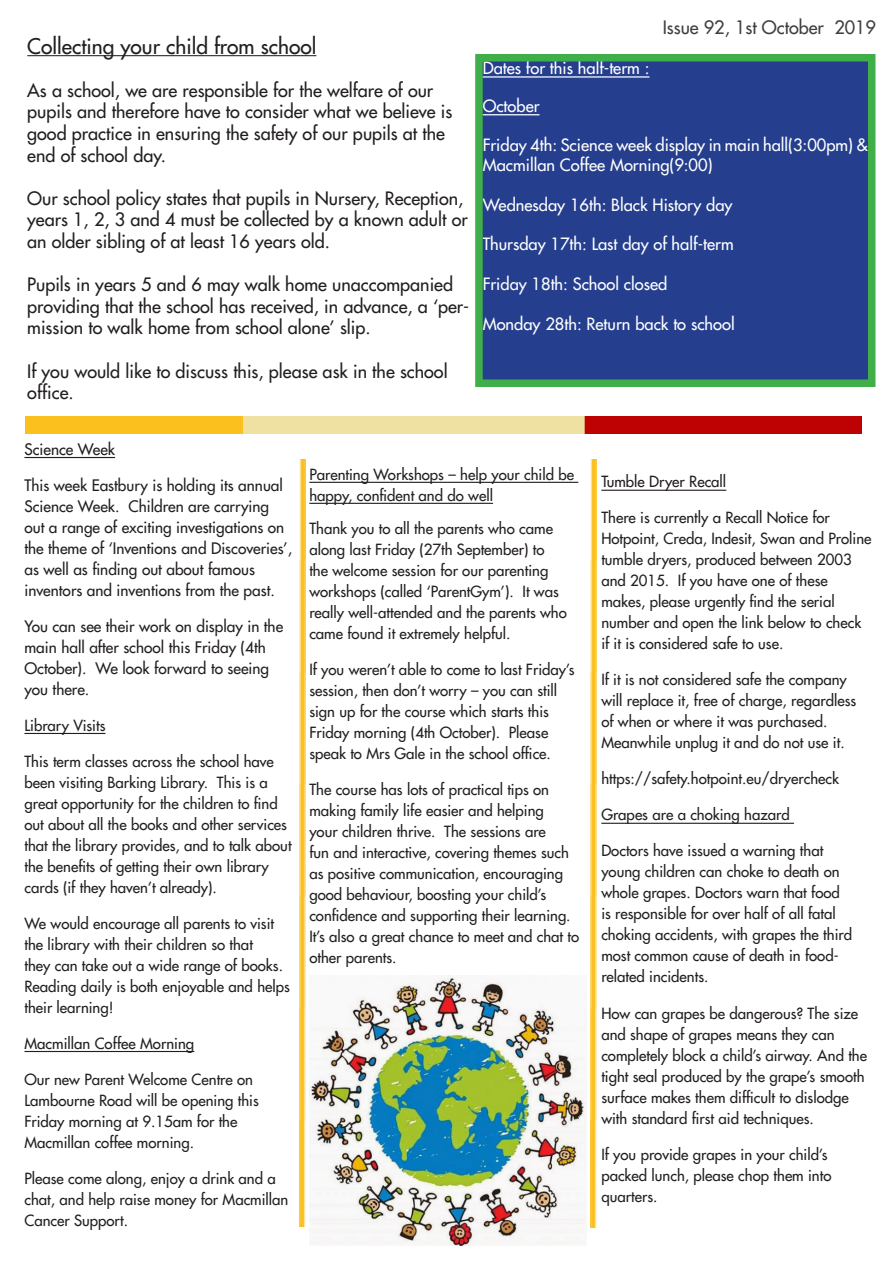
<style>
.page{position:relative;width:893px;height:1263px;background:#fff}
.page>*{position:absolute;margin:0;border:0;box-sizing:border-box;transform-origin:0 0}
.t1{font:21px "Futura";color:#231f20}
.t2{font:18px/21.6px "Futura";color:#231f20}
.Header_-_Right{font:18px "Futura LT";color:#404040}
.t3{font:16.5px/19.8px "Futura LT";color:#fff}
.Body_Text{font:15.45px/21px "Futura LT";color:#231f20}
.Body_Text-2{font:15px/21px "Futura LT";color:#231f20}
</style>
<div class="page">
<img style="left:300px;top:459px;width:6px;height:767px">
<hr style="left:24px;top:457px;width:91px;height:1px;background:#231f20">
<hr style="left:24px;top:733px;width:81px;height:1px;background:#231f20">
<hr style="left:24px;top:1051px;width:170px;height:1px;background:#231f20">
<hr style="left:309px;top:482px;width:269px;height:1px;background:#231f20">
<hr style="left:309px;top:503px;width:184px;height:1px;background:#231f20">
<img style="left:309px;top:976px;width:278px;height:270px">
<hr style="left:601px;top:490px;width:125px;height:1px;background:#231f20">
<hr style="left:601px;top:823px;width:193px;height:1px;background:#231f20">
<img style="left:26px;top:417px;width:836px;height:17px">
<img style="left:590px;top:459px;width:6px;height:768px">
<div style="left:479px;top:58px;width:393px;height:325px;background:#253f8e"></div>
<hr style="left:483px;top:76px;width:166px;height:2px;background:#fff">
<hr style="left:483px;top:114px;width:56px;height:1px;background:#fff">
<div style="left:475px;top:54px;width:400px;height:333px;border:8px solid #40ae49"></div>
<hr style="left:27px;top:55px;width:289px;height:1px;background:#231f20">
<p class="t1" style="left:27px;top:33px;width:291px">Collecting your child from school</p>
<p class="t2" style="left:27px;top:79px;width:427px">As a school, we are responsible for the welfare of our pupils and therefore have to consider what we believe is good practice in ensuring the safety of our pupils at the end of school day.</p>
<p class="t2" style="left:27px;top:187px;width:442px">Our school policy states that pupils in Nursery, Reception, years 1, 2, 3 and 4 must be collected by a known adult or an older sibling of at least 16 years old.</p>
<p class="t2" style="left:27px;top:274px;width:443px">Pupils in years 5 and 6 may walk home unaccompanied providing that the school has received, in advance, a ‘per&shy;mission to walk home from school alone’ slip.</p>
<p class="t2" style="left:27px;top:360px;width:422px">If you would like to discuss this, please ask in the school office.</p>
<p class="Header_-_Right" style="left:663px;top:15px;width:215px">Issue 92, 1st October 2019</p>
<p class="t3" style="left:483px;top:58px;width:168px">Dates for this half-term :</p>
<p class="t3" style="left:483px;top:96px;width:58px">October</p>
<p class="t3" style="left:483px;top:135px;width:387px">Friday 4th: Science week display in main hall(3:00pm) &amp;<br>Macmillan Coffee Morning(9:00)</p>
<p class="t3" style="left:483px;top:195px;width:251px">Wednesday 16th: Black History day</p>
<p class="t3" style="left:483px;top:234px;width:253px">Thursday 17th: Last day of half-term</p>
<p class="t3" style="left:483px;top:274px;width:186px">Friday 18th: School closed</p>
<p class="t3" style="left:483px;top:313px;width:254px">Monday 28th: Return back to school</p>
<p class="Body_Text" style="left:24px;top:438px;width:92px">Science Week</p>
<p class="Body_Text" style="left:24px;top:474px;width:269px">This week Eastbury is holding its annual Science Week. Children are carrying out a range of exciting investigations on the theme of ‘Inventions and Discoveries’, as well as finding out about famous inventors and inventions from the past.</p>
<p class="Body_Text" style="left:24px;top:615px;width:260px">You can see their work on display in the main hall after school this Friday (4th<br>October). We look forward to seeing you there.</p>
<p class="Body_Text-2" style="left:24px;top:714px;width:83px">Library Visits</p>
<p class="Body_Text-2" style="left:24px;top:750px;width:269px">This term classes across the school have been visiting Barking Library. This is a great opportunity for the children to find out about all the books and other services that the library provides, and to talk about the benefits of getting their own library cards (if they haven’t already).</p>
<p class="Body_Text-2" style="left:24px;top:912px;width:267px">We would encourage all parents to visit the library with their children so that<br>they can take out a wide range of books.<br>Reading daily is both enjoyable and helps their learning!</p>
<p class="Body_Text-2" style="left:24px;top:1032px;width:171px">Macmillan Coffee Morning</p>
<p class="Body_Text-2" style="left:24px;top:1068px;width:236px">Our new Parent Welcome Centre on<br>Lambourne Road will be opening this<br>Friday morning at 9.15am for the<br>Macmillan coffee morning.</p>
<p class="Body_Text-2" style="left:24px;top:1167px;width:265px">Please come along, enjoy a drink and a chat, and help raise money for Macmillan<br>Cancer Support.</p>
<p class="Body_Text-2" style="left:309px;top:463px;width:266px">Parenting Workshops – help your child be happy, confident and do well</p>
<p class="Body_Text-2" style="left:309px;top:518px;width:259px">Thank you to all the parents who came along last Friday (27th September) to the welcome session for our parenting workshops (called ‘ParentGym’). It was really well-attended and the parents who came found it extremely helpful.</p>
<p class="Body_Text-2" style="left:309px;top:659px;width:267px">If you weren’t able to come to last Friday’s session, then don’t worry – you can still sign up for the course which starts this Friday morning (4th October). Please speak to Mrs Gale in the school office.</p>
<p class="Body_Text-2" style="left:309px;top:779px;width:271px">The course has lots of practical tips on making family life easier and helping<br>your children thrive. The sessions are<br>fun and interactive, covering themes such as positive communication, encouraging good behaviour, boosting your child’s confidence and supporting their learning.<br>It’s also a great chance to meet and chat to other parents.</p>
<p class="Body_Text-2" style="left:601px;top:471px;width:126px">Tumble Dryer Recall</p>
<p class="Body_Text-2" style="left:601px;top:507px;width:272px">There is currently a Recall Notice for Hotpoint, Creda, Indesit, Swan and Proline tumble dryers, produced between 2003 and 2015. If you have one of these makes, please urgently find the serial number and open the link below to check if it is considered safe to use.</p>
<p class="Body_Text-2" style="left:601px;top:669px;width:256px">If it is not considered safe the company will replace it, free of charge, regardless of when or where it was purchased.<br>Meanwhile unplug it and do not use it.</p>
<p class="Body_Text-2" style="left:601px;top:768px;width:239px">https://safety.hotpoint.eu/dryercheck</p>
<p class="Body_Text-2" style="left:601px;top:804px;width:190px">Grapes are a choking hazard</p>
<p class="Body_Text-2" style="left:601px;top:840px;width:252px">Doctors have issued a warning that young children can choke to death on whole grapes. Doctors warn that food is responsible for over half of all fatal choking accidents, with grapes the third most common cause of death in food&shy;related incidents.</p>
<p class="Body_Text-2" style="left:601px;top:1002px;width:267px">How can grapes be dangerous? The size and shape of grapes means they can completely block a child’s airway. And the tight seal produced by the grape’s smooth surface makes them difficult to dislodge with standard first aid techniques.</p>
<p class="Body_Text-2" style="left:601px;top:1143px;width:232px">If you provide grapes in your child’s packed lunch, please chop them into quarters.</p>
</div>
